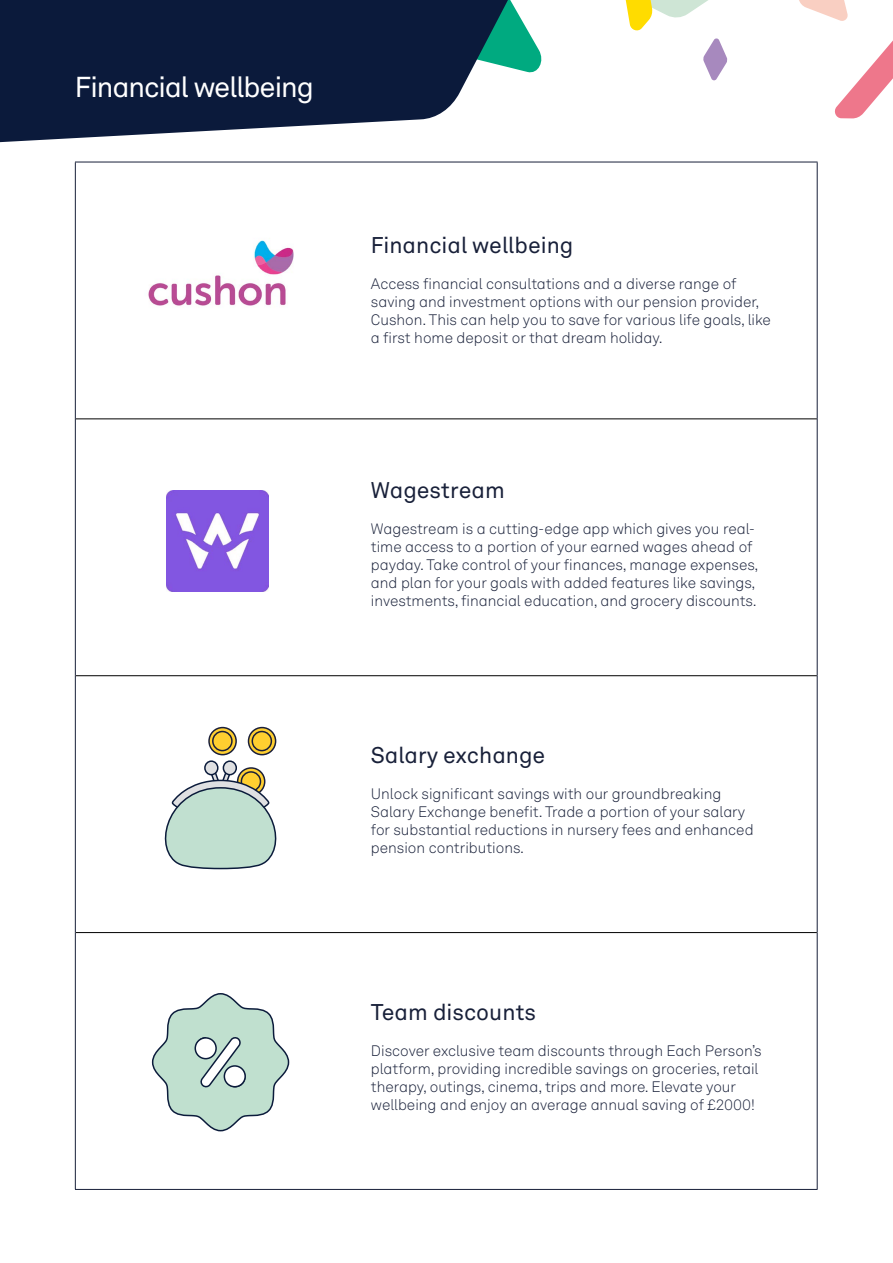
<style>
.page{position:relative;width:893px;height:1263px;background:#fff}
.page>*{position:absolute;margin:0;border:0;box-sizing:border-box;transform-origin:0 0}
.t1{font:28.5px "NNFC Akkurat";letter-spacing:-.035em;color:#fff}
.t2{font:22.5px "NNFC Akkurat";color:#182039}
.t3{font:300 15px/18px "NNFC Akkurat";color:#182039}
</style>
<div class="page">
<svg style="left:799px;top:0;width:94px;height:118px"></svg>
<svg style="left:703px;top:38px;width:24px;height:43px"></svg>
<svg style="left:0;top:0;width:542px;height:143px;fill:#0b1a3b"></svg>
<svg style="left:625px;top:0;width:83px;height:31px"></svg>
<hr style="left:75px;top:162px;width:743px;height:1px;background:#182039">
<hr style="left:75px;top:162px;width:1px;height:257px;background:#182039">
<hr style="left:817px;top:162px;width:1px;height:257px;background:#182039">
<hr style="left:75px;top:419px;width:1px;height:257px;background:#182039">
<hr style="left:817px;top:419px;width:1px;height:257px;background:#182039">
<hr style="left:75px;top:676px;width:1px;height:256px;background:#182039">
<hr style="left:817px;top:676px;width:1px;height:256px;background:#182039">
<hr style="left:75px;top:932px;width:1px;height:257px;background:#182039">
<hr style="left:817px;top:932px;width:1px;height:257px;background:#182039">
<hr style="left:75px;top:1189px;width:743px;height:1px;background:#182039">
<hr style="left:76px;top:418px;width:741px;height:1px;background:#000">
<hr style="left:76px;top:675px;width:741px;height:1px;background:#000">
<hr style="left:76px;top:932px;width:741px;height:1px;background:#000">
<svg style="left:209px;top:727px;width:27px;height:28px"></svg>
<div style="left:208px;top:727px;width:29px;height:28px;border:2px solid #1a1f39;border-radius:50%"></div>
<div style="left:213px;top:731px;width:19px;height:20px;background:#ffcf30;border-radius:50%"></div>
<div style="left:212px;top:731px;width:21px;height:20px;border:2px solid #1a1f39;border-radius:50%"></div>
<svg style="left:248px;top:727px;width:28px;height:28px"></svg>
<div style="left:248px;top:727px;width:28px;height:28px;border:2px solid #1a1f39;border-radius:50%"></div>
<div style="left:252px;top:731px;width:19px;height:20px;background:#ffcf30;border-radius:50%"></div>
<div style="left:252px;top:731px;width:20px;height:20px;border:2px solid #1a1f39;border-radius:50%"></div>
<svg style="left:164px;top:766px;width:113px;height:104px"></svg>
<div style="left:223px;top:761px;width:13px;height:14px;background:#dfe0e2;border-radius:50%"></div>
<div style="left:223px;top:760px;width:14px;height:15px;border:2px solid #0b1b3b;border-radius:50%"></div>
<div style="left:205px;top:761px;width:13px;height:14px;background:#dfe0e2;border-radius:50%"></div>
<div style="left:204px;top:760px;width:15px;height:15px;border:2px solid #0b1b3b;border-radius:50%"></div>
<svg style="left:151px;top:993px;width:139px;height:139px"></svg>
<div style="left:195px;top:1038px;width:21px;height:21px;background:#fff;border-radius:50%"></div>
<div style="left:195px;top:1037px;width:22px;height:22px;border:2px solid #0b1b3b;border-radius:50%"></div>
<div style="left:224px;top:1066px;width:21px;height:21px;background:#fff;border-radius:50%"></div>
<div style="left:224px;top:1065px;width:22px;height:22px;border:2px solid #0b1b3b;border-radius:50%"></div>
<img style="left:148px;top:240px;width:146px;height:66px">
<img style="left:167px;top:490px;width:101px;height:101px">
<h1 class="t1" style="left:75px;top:65px;width:240px">Financial wellbeing</h1>
<h2 class="t2" style="left:371px;top:228px;width:204px">Financial wellbeing</h2>
<p class="t3" style="left:371px;top:274px;width:402px">Access financial consultations and a diverse range of saving and investment options with our pension provider, Cushon. This can help you to save for various life goals, like a first home deposit or that dream holiday.</p>
<h2 class="t2" style="left:371px;top:473px;width:135px">Wagestream</h2>
<p class="t3" style="left:371px;top:519px;width:389px">Wagestream is a cutting-edge app which gives you real&shy;time access to a portion of your earned wages ahead of payday. Take control of your finances, manage expenses, and plan for your goals with added features like savings, investments, financial education, and grocery discounts.</p>
<h2 class="t2" style="left:371px;top:739px;width:176px">Salary exchange</h2>
<p class="t3" style="left:371px;top:785px;width:384px">Unlock significant savings with our groundbreaking Salary Exchange benefit. Trade a portion of your salary for substantial reductions in nursery fees and enhanced pension contributions.</p>
<h2 class="t2" style="left:371px;top:996px;width:167px">Team discounts</h2>
<p class="t3" style="left:371px;top:1042px;width:392px">Discover exclusive team discounts through Each Person’s platform, providing incredible savings on groceries, retail therapy, outings, cinema, trips and more. Elevate your wellbeing and enjoy an average annual saving of £2000!</p>
</div>
